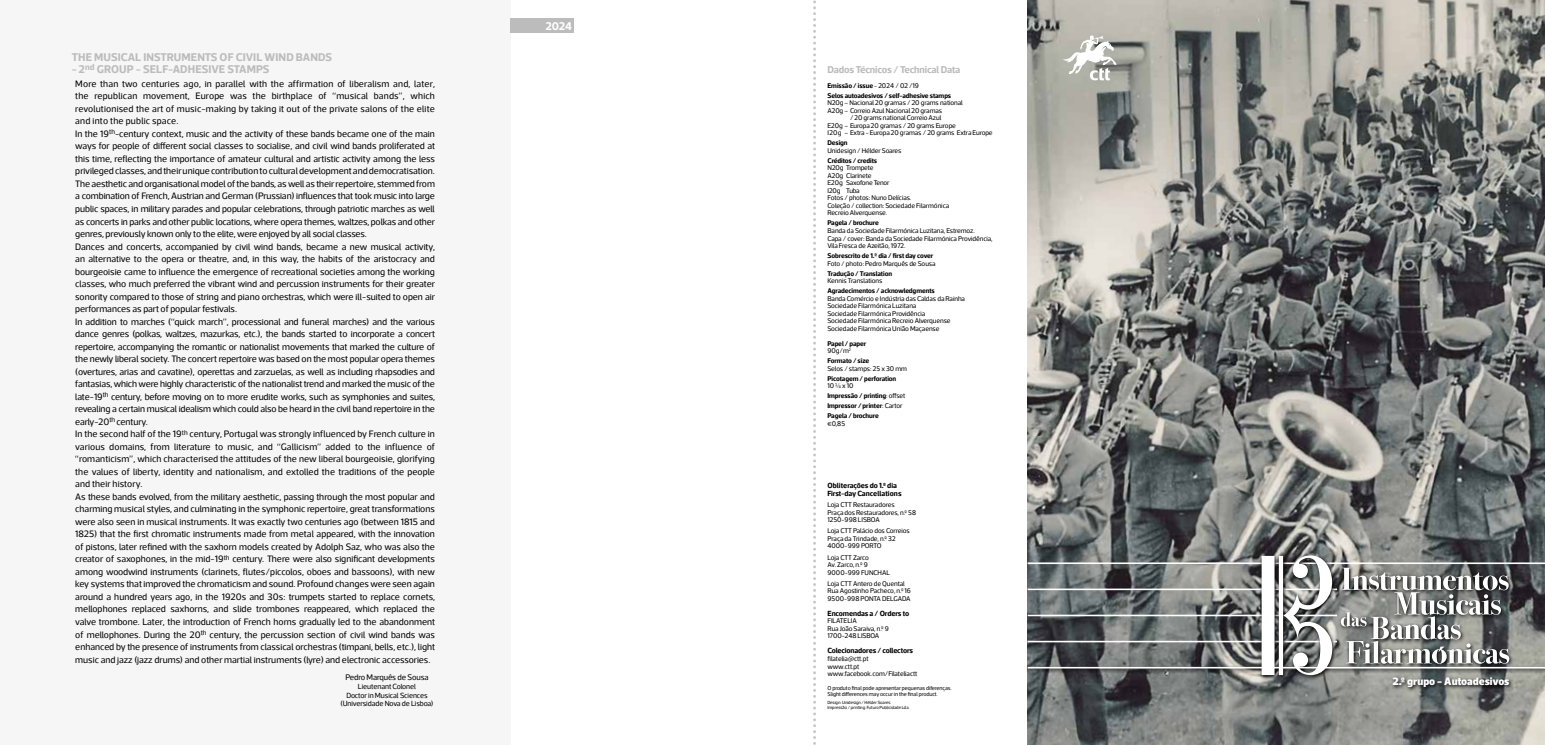
<style>
.page{position:relative;width:1545px;height:745px;background:#fff}
.page>*{position:absolute;margin:0;border:0;box-sizing:border-box;transform-origin:0 0}
.t1{font:700 11.25px "Acto CTT";letter-spacing:.01em;color:#bcbcbc}
.t2{font:700 11.25px "Acto CTT";color:#fff}
.t3{font:900 11px "Acto CTT";color:#fff}
.t4{font:700 10px "Acto CTT";letter-spacing:-.01em;color:#bcbcbc}
.t5{font:9.38px/12.5px "Acto CTT";color:#000}
.t6{font:8.12px "Acto CTT";letter-spacing:-.01em;color:#000}
.t7{font:700 7.5px/7.5px "Acto CTT";letter-spacing:-.01em;color:#000}
.t8{font:7.5px/8.8px "Acto CTT";letter-spacing:-.01em;color:#000;text-align:center}
.t9{font:6.88px/7.5px "Acto CTT";letter-spacing:-.01em;color:#000}
.t10{font:700 6.88px/10px "Acto CTT";letter-spacing:-.01em;color:#000}
.t11{font:5.75px/6.2px "Acto CTT";letter-spacing:-.01em;color:#000}
.t12{font:4.5px/5.4px "Acto CTT";letter-spacing:-.01em;color:#000}
.s1{font-weight:400}
.s2{font-family:"ST Heiti SC";font-weight:500;font-size:5px}
</style>
<div class="page">
<img style="left:1028px;top:0;width:517px;height:744px">
<div style="left:0;top:0;width:510px;height:744px;background:#f6f6f6"></div>
<svg style="left:813px;top:0;width:3px;height:745px"></svg>
<div style="left:510px;top:19px;width:64px;height:14px;background:#bcbcbc"></div>
<svg style="left:1063px;top:35px;width:54px;height:45px"></svg>
<svg style="left:1026px;top:552px;width:519px;height:139px;background:#707373"></svg>
<hr style="left:1028px;top:666px;width:517px;height:2px;background:#fff">
<svg style="left:1341px;top:567px;width:168px;height:96px"></svg>
<svg style="left:1262px;top:555px;width:71px;height:119px"></svg>
<p class="t2" style="left:546px;top:19px;width:28px">2024</p>
<p class="t1" style="left:72px;top:50px;width:262px">THE MUSICAL INSTRUMENTS OF CIVIL WIND BANDS</p>
<p class="t1" style="left:72px;top:62px;width:199px">- 2<sup>nd</sup> GROUP - SELF-ADHESIVE STAMPS</p>
<p class="t4" style="left:827px;top:63px;width:134px">Dados Técnicos / Technical Data</p>
<p class="t10" style="left:827px;top:80px;width:125px">Emissão / issue <span class="s1">- 2024 / 02 /19<br></span>Selos autoadesivos / self-adhesive stamps</p>
<p class="t9" style="left:827px;top:99px;width:137px">N20g – Nacional 20 gramas / 20 grams national</p>
<p class="t9" style="left:827px;top:107px;width:116px">A20g – Correio Azul Nacional 20 gramas</p>
<p class="t9" style="left:850px;top:114px;width:93px">/ 20 grams national Correio Azul</p>
<p class="t9" style="left:827px;top:122px;width:130px">E20g – Europa 20 gramas / 20 grams Europe</p>
<p class="t9" style="left:827px;top:129px;width:167px">I20g – Extra - Europa 20 gramas / 20 grams Extra Europe</p>
<p class="t10" style="left:827px;top:138px;width:22px">Design</p>
<p class="t9" style="left:827px;top:147px;width:76px">Unidesign / Hélder Soares</p>
<p class="t10" style="left:827px;top:155px;width:51px">Créditos / credits</p>
<p class="t9" style="left:827px;top:164px;width:123px">N20g Trompete<br>A20g Clarinete<br>E20g Saxofone Tenor<br>I20g Tuba<br>Fotos / photos: Nuno Delícias.<br>Coleção / collection: Sociedade Filarmónica<br>Recreio Alverquense.</p>
<p class="t10" style="left:827px;top:218px;width:53px">Pagela / brochure</p>
<p class="t9" style="left:827px;top:227px;width:167px">Banda da Sociedade Filarmónica Luzitana, Estremoz.<br>Capa / cover: Banda da Sociedade Filarmónica Providência,<br>Vila Fresca de Azeitão, 1972.</p>
<p class="t10" style="left:827px;top:250px;width:107px">Sobrescrito de 1.º dia / first day cover</p>
<p class="t9" style="left:827px;top:259px;width:110px">Foto / photo: Pedro Marquês de Sousa</p>
<p class="t10" style="left:827px;top:268px;width:66px">Tradução / Translation</p>
<p class="t9" style="left:827px;top:277px;width:56px">Kennis Translations</p>
<p class="t10" style="left:827px;top:285px;width:109px">Agradecimentos / acknowledgments</p>
<p class="t9" style="left:827px;top:294px;width:139px">Banda Comércio e Indústria das Caldas da Rainha Sociedade Filarmónica Luzitana<br>Sociedade Filarmónica Providência<br>Sociedade Filarmónica Recreio Alverquense Sociedade Filarmónica União Maçaense</p>
<p class="t10" style="left:827px;top:339px;width:40px;line-height:7.5px">Papel / paper<br><span class="s1">90g/m</span><sup>2</sup></p>
<p class="t10" style="left:827px;top:355px;width:43px">Formato / size</p>
<p class="t9" style="left:827px;top:364px;width:81px">Selos / stamps: 25 x 30 mm</p>
<p class="t10" style="left:827px;top:373px;width:70px">Picotagem / perforation</p>
<p class="t10" style="left:827px;top:380px;width:79px"><span class="s1">10 1/4 x 10<br></span>Impressão / printing<span class="s1">: offset<br></span>Impressor / printer<span class="s1">: Cartor<br></span>Pagela / brochure</p>
<p class="t9" style="left:827px;top:419px;width:19px"><span class="s2">€</span>0,85</p>
<p class="t5" style="left:75px;top:77px;width:361px">More than two centuries ago, in parallel with the affirmation of liberalism and, later, the republican movement, Europe was the birthplace of “musical bands”, which revolutionised the art of music-making by taking it out of the private salons of the elite and into the public space.<br>In the 19<sup>th</sup>-century context, music and the activity of these bands became one of the main ways for people of different social classes to socialise, and civil wind bands proliferated at this time, reflecting the importance of amateur cultural and artistic activity among the less privileged classes, and their unique contribution to cultural development and democratisation.<br>The aesthetic and organisational model of the bands, as well as their repertoire, stemmed from a combination of French, Austrian and German (Prussian) influences that took music into large public spaces, in military parades and popular celebrations, through patriotic marches as well as concerts in parks and other public locations, where opera themes, waltzes, polkas and other genres, previously known only to the elite, were enjoyed by all social classes.<br>Dances and concerts, accompanied by civil wind bands, became a new musical activity, an alternative to the opera or theatre, and, in this way, the habits of the aristocracy and bourgeoisie came to influence the emergence of recreational societies among the working classes, who much preferred the vibrant wind and percussion instruments for their greater sonority compared to those of string and piano orchestras, which were ill-suited to open air performances as part of popular festivals.<br>In addition to marches (“quick march”, processional and funeral marches) and the various dance genres (polkas, waltzes, mazurkas, etc.), the bands started to incorporate a concert repertoire, accompanying the romantic or nationalist movements that marked the culture of the newly liberal society. The concert repertoire was based on the most popular opera themes (overtures, arias and cavatine), operettas and zarzuelas, as well as including rhapsodies and fantasias, which were highly characteristic of the nationalist trend and marked the music of the late-19<sup>th</sup> century, before moving on to more erudite works, such as symphonies and suites, revealing a certain musical idealism which could also be heard in the civil band repertoire in the early-20<sup>th</sup> century.<br>In the second half of the 19<sup>th</sup> century, Portugal was strongly influenced by French culture in various domains, from literature to music, and “Gallicism” added to the influence of “romanticism”, which characterised the attitudes of the new liberal bourgeoisie, glorifying the values of liberty, identity and nationalism, and extolled the traditions of the people and their history.<br>As these bands evolved, from the military aesthetic, passing through the most popular and charming musical styles, and culminating in the symphonic repertoire, great transformations were also seen in musical instruments. It was exactly two centuries ago (between 1815 and 1825) that the first chromatic instruments made from metal appeared, with the innovation of pistons, later refined with the saxhorn models created by Adolph Saz, who was also the creator of saxophones, in the mid-19<sup>th</sup> century. There were also significant developments among woodwind instruments (clarinets, flutes/piccolos, oboes and bassoons), with new key systems that improved the chromaticism and sound. Profound changes were seen again around a hundred years ago, in the 1920s and 30s: trumpets started to replace cornets, mellophones replaced saxhorns, and slide trombones reappeared, which replaced the valve trombone. Later, the introduction of French horns gradually led to the abandonment of mellophones. During the 20<sup>th</sup> century, the percussion section of civil wind bands was enhanced by the presence of instruments from classical orchestras (timpani, bells, etc.), light music and jazz (jazz drums) and other martial instruments (lyre) and electronic accessories.</p>
<p class="t6" style="left:345px;top:672px;width:85px">Pedro Marquês de Sousa</p>
<p class="t8" style="left:341px;top:681px;width:94px">Lieutenant Colonel<br>Doctor in Musical Sciences (Universidade Nova de Lisboa)</p>
<p class="t7" style="left:827px;top:481px;width:76px">Obliterações do 1.º dia<br>First-day Cancellations</p>
<p class="t9" style="left:827px;top:500px;width:90px">Loja CTT Restauradores<br>Praça dos Restauradores, n.º 58<br>1250-998 LISBOA</p>
<p class="t9" style="left:827px;top:526px;width:84px">Loja CTT Palácio dos Correios<br>Praça da Trindade, n.º 32<br>4000-999 PORTO</p>
<p class="t9" style="left:827px;top:553px;width:64px">Loja CTT Zarco<br>Av. Zarco, n.º 9<br>9000-999 FUNCHAL</p>
<p class="t9" style="left:827px;top:579px;width:85px">Loja CTT Antero de Quental<br>Rua Agostinho Pacheco, n.º 16<br>9500-998 PONTA DELGADA</p>
<p class="t7" style="left:827px;top:609px;width:83px">Encomendas a / Orders to</p>
<p class="t9" style="left:827px;top:616px;width:63px">FILATELIA<br>Rua João Saraiva, n.º 9<br>1700-248 LISBOA</p>
<p class="t7" style="left:827px;top:646px;width:87px">Colecionadores / collectors</p>
<p class="t9" style="left:827px;top:654px;width:91px">filatelia@ctt.pt<br>www.ctt.pt www.facebook.com/Filateliactt</p>
<p class="t11" style="left:827px;top:684px;width:126px">O produto final pode apresentar pequenas diferenças.<br>Slight differences may occur in the final product.</p>
<p class="t12" style="left:827px;top:699px;width:84px">Design: Unidesign / Hélder Soares<br>Impressão / printing: Futuro Publicidade Lda.</p>
<p class="t3" style="left:1393px;top:674px;width:118px">2.º grupo - Autoadesivos</p>
</div>
